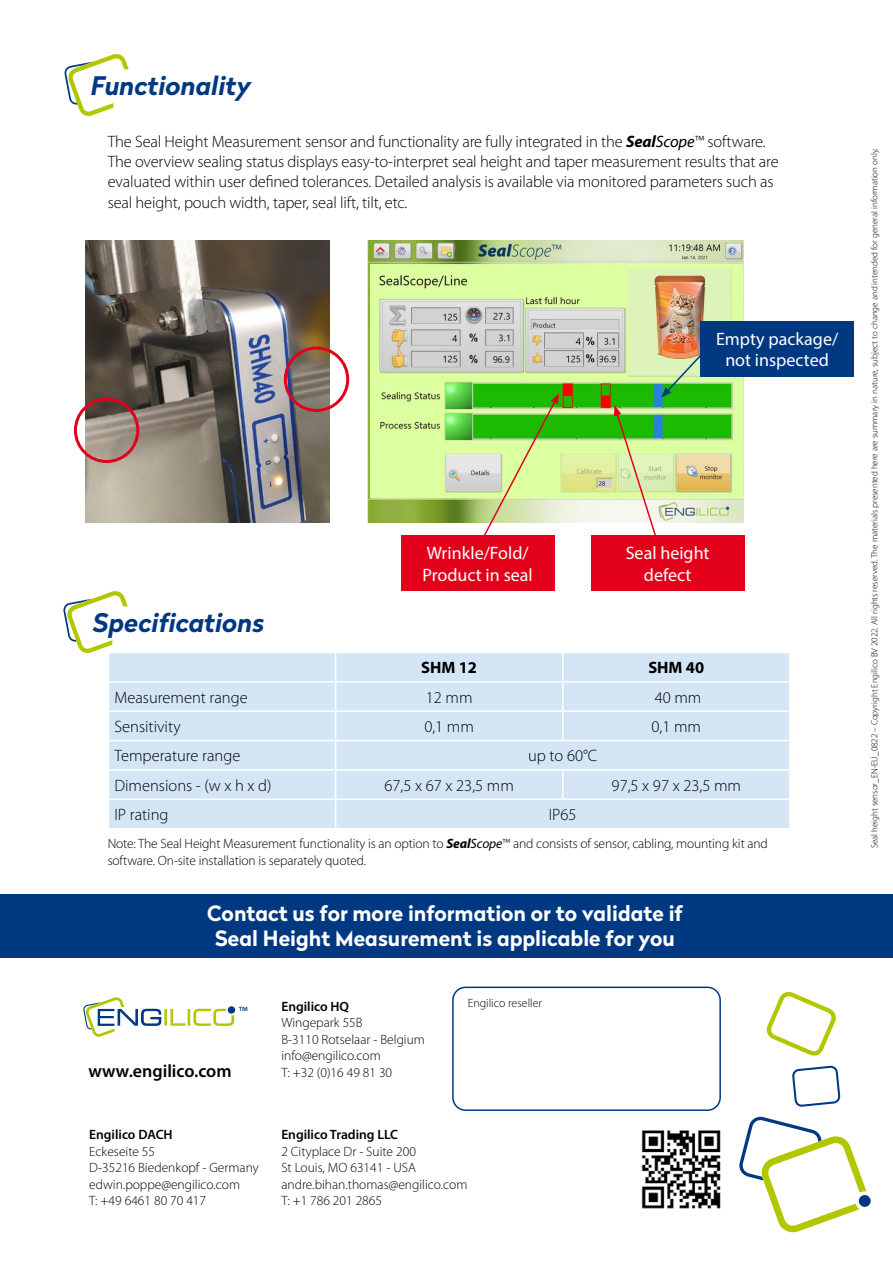
<style>
.page{position:relative;width:893px;height:1263px;background:#fff}
.page>*{position:absolute;margin:0;border:0;box-sizing:border-box;transform-origin:0 0}
.t1{font:italic 700 25.5px "Radikal";color:#003882}
.t2{font:700 21px/25.2px "Radikal";color:#fff;text-align:center}
.t3{font:18px/21.6px "Myriad Pro";color:#fff;text-align:center}
.t4{font:600 18px "Myriad Pro";color:#000}
.t5{font:300 16.5px/20.2px "Myriad Pro";letter-spacing:-.01em;color:#000}
.t6{font:700 16.5px "Myriad Pro";color:#000}
.t7{font:15px "Myriad Pro";color:#003882}
.t8{font:300 13.5px/16.5px "Myriad Pro";color:#000}
.t9{font:600 13.5px "Myriad Pro";color:#000}
.t10{font:300 12px "Myriad Pro";color:#000}
.t11{font:300 9px "Myriad Pro";color:#000}
.s1{font-weight:700;font-style:italic}
.s2{font-weight:400;font-style:italic}
</style>
<div class="page">
<img style="left:86px;top:240px;width:244px;height:282px">
<img style="left:367px;top:240px;width:376px;height:282px">
<div style="left:452px;top:986px;width:269px;height:125px;border:2px solid #003882;border-radius:13px"></div>
<img style="left:641px;top:1130px;width:80px;height:79px">
<svg style="left:83px;top:997px;width:151px;height:40px"></svg>
<svg style="left:739px;top:1116px;width:127px;height:117px"></svg>
<svg style="left:766px;top:991px;width:70px;height:65px"></svg>
<div style="left:859px;top:1195px;width:12px;height:12px;background:#003882;border-radius:50%"></div>
<svg style="left:792px;top:1066px;width:48px;height:41px"></svg>
<svg style="left:64px;top:54px;width:65px;height:62px"></svg>
<div style="left:0;top:894px;width:893px;height:64px;background:#003882"></div>
<div style="left:128px;top:653px;width:661px;height:175px;background:#d4e6f5"></div>
<hr style="left:108px;top:681px;width:228px;height:1px;background:#fff">
<hr style="left:336px;top:681px;width:227px;height:1px;background:#fff">
<hr style="left:563px;top:681px;width:228px;height:1px;background:#fff">
<hr style="left:108px;top:710px;width:228px;height:2px;background:#fff">
<hr style="left:336px;top:710px;width:227px;height:2px;background:#fff">
<hr style="left:563px;top:710px;width:228px;height:2px;background:#fff">
<svg style="left:562px;top:653px;width:1px;height:87px"></svg>
<hr style="left:108px;top:740px;width:228px;height:1px;background:#fff">
<hr style="left:336px;top:740px;width:227px;height:1px;background:#fff">
<hr style="left:563px;top:740px;width:228px;height:1px;background:#fff">
<hr style="left:108px;top:769px;width:228px;height:2px;background:#fff">
<hr style="left:336px;top:769px;width:227px;height:2px;background:#fff">
<hr style="left:563px;top:769px;width:228px;height:2px;background:#fff">
<svg style="left:562px;top:771px;width:1px;height:27px"></svg>
<hr style="left:108px;top:798px;width:228px;height:2px;background:#fff">
<svg style="left:63px;top:591px;width:65px;height:237px"></svg>
<hr style="left:336px;top:798px;width:227px;height:2px;background:#fff">
<svg style="left:335px;top:653px;width:1px;height:175px"></svg>
<hr style="left:563px;top:798px;width:228px;height:2px;background:#fff">
<div style="left:401px;top:536px;width:153px;height:55px;background:#e2001a"></div>
<div style="left:591px;top:536px;width:153px;height:55px;background:#e2001a"></div>
<div style="left:701px;top:321px;width:153px;height:55px;background:#003882"></div>
<svg style="left:478px;top:393px;width:81px;height:152px;background:#adcf7c"></svg>
<svg style="left:614px;top:405px;width:45px;height:131px"></svg>
<div style="left:74px;top:398px;width:65px;height:65px;border:3px solid #e2001a;border-radius:50%"></div>
<div style="left:284px;top:347px;width:65px;height:65px;border:3px solid #e2001a;border-radius:50%"></div>
<svg style="left:661px;top:349px;width:45px;height:49px;background:#8eba6f"></svg>
<h1 class="t1" style="left:91px;top:67px;width:162px">Functionality</h1>
<p class="t5" style="left:108px;top:131px;width:673px">The Seal Height Measurement sensor and functionality are fully integrated in the <span class="s1">Seal</span><span class="s2">Scope</span>™ software.<br>The overview sealing status displays easy-to-interpret seal height and taper measurement results that are evaluated within user defined tolerances. Detailed analysis is available via monitored parameters such as seal height, pouch width, taper, seal lift, tilt, etc.</p>
<h1 class="t1" style="left:93px;top:604px;width:173px">Specifications</h1>
<p class="t3" style="left:716px;top:327px;width:124px">Empty package/ not inspected</p>
<p class="t3" style="left:423px;top:542px;width:112px;text-align:left">Wrinkle/Fold/<br>Product in seal</p>
<p class="t3" style="left:626px;top:542px;width:85px">Seal height defect</p>
<p class="t6" style="left:421px;top:657px;width:57px">SHM 12</p>
<p class="t6" style="left:648px;top:657px;width:57px">SHM 40</p>
<p class="t5" style="left:114px;top:687px;width:135px">Measurement range</p>
<p class="t5" style="left:426px;top:687px;width:48px">12 mm</p>
<p class="t5" style="left:655px;top:687px;width:48px">40 mm</p>
<p class="t5" style="left:114px;top:716px;width:68px">Sensitivity</p>
<p class="t5" style="left:424px;top:716px;width:51px">0,1 mm</p>
<p class="t5" style="left:651px;top:716px;width:51px">0,1 mm</p>
<p class="t5" style="left:114px;top:746px;width:127px">Temperature range</p>
<p class="t5" style="left:528px;top:746px;width:71px">up to 60°C</p>
<p class="t5" style="left:114px;top:775px;width:159px">Dimensions - (w x h x d)</p>
<p class="t5" style="left:384px;top:775px;width:131px">67,5 x 67 x 23,5 mm</p>
<p class="t5" style="left:612px;top:775px;width:131px">97,5 x 97 x 23,5 mm</p>
<p class="t5" style="left:114px;top:804px;width:56px">IP rating</p>
<p class="t5" style="left:549px;top:804px;width:29px">IP65</p>
<p class="t8" style="left:108px;top:836px;width:662px">Note: The Seal Height Measurement functionality is an option to <span class="s1">Seal</span><span class="s2">Scope</span>™ and consists of sensor, cabling, mounting kit and software. On-site installation is separately quoted.</p>
<p class="t2" style="left:207px;top:900px;width:477px">Contact us for more information or to validate if<br>Seal Height Measurement is applicable for you</p>
<p class="t9" style="left:281px;top:998px;width:69px">Engilico HQ</p>
<p class="t8" style="left:281px;top:1014px;width:145px">Wingepark 55B<br>B-3110 Rotselaar - Belgium info@engilico.com</p>
<p class="t7" style="left:238px;top:1002px;width:11px">™</p>
<p class="t4" style="left:88px;top:1059px;width:145px">www.engilico.com</p>
<p class="t8" style="left:281px;top:1064px;width:112px">T: +32 (0)16 49 81 30</p>
<p class="t10" style="left:468px;top:996px;width:76px">Engilico reseller</p>
<p class="t9" style="left:89px;top:1126px;width:85px">Engilico DACH</p>
<p class="t8" style="left:89px;top:1143px;width:171px">Eckeseite 55<br>D-35216 Biedenkopf - Germany edwin.poppe@engilico.com<br>T: +49 6461 80 70 417</p>
<p class="t9" style="left:281px;top:1126px;width:118px">Engilico Trading LLC</p>
<p class="t8" style="left:281px;top:1143px;width:188px">2 Cityplace Dr - Suite 200<br>St Louis, MO 63141 - USA andre.bihan.thomas@engilico.com<br>T: +1 786 201 2865</p>
<p class="t11" style="left:869px;top:848px;width:702px;rotate:-90deg">Seal height sensor_EN-EU_0822 – Copyright Engilico BV 2022. All rights reserved. The materials presented here are summary in nature, subject to change and intended for general information only.</p>
</div>
